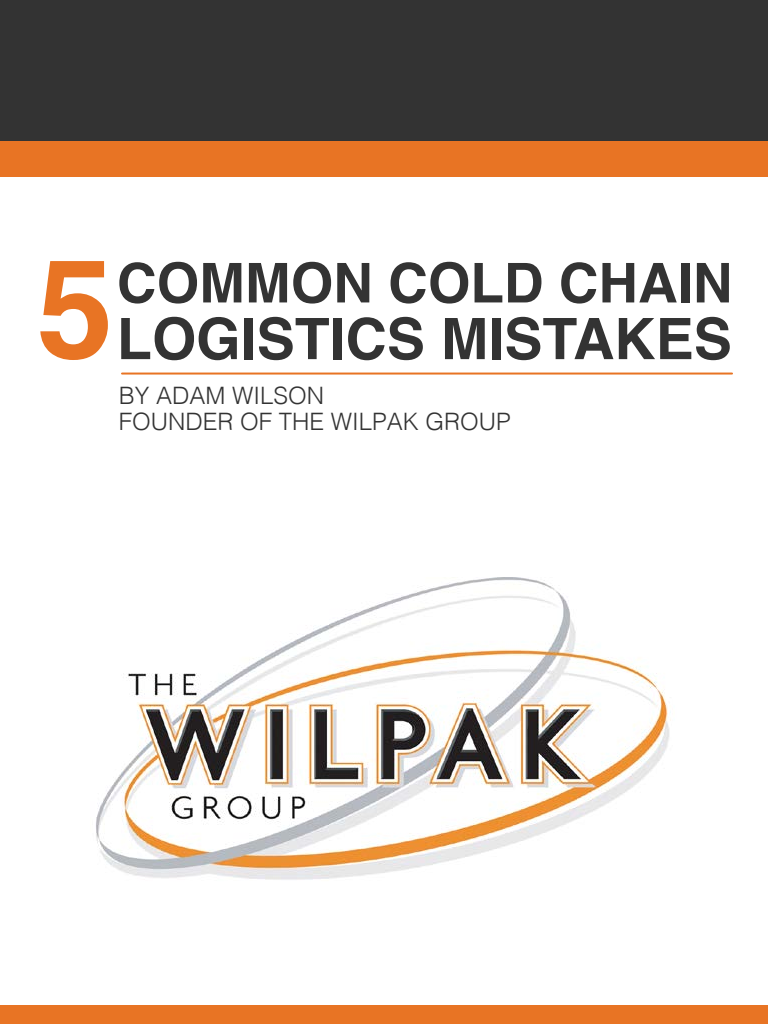
<style>
.page{position:relative;width:768px;height:1024px;background:#fff}
.page>*{position:absolute;margin:0;border:0;box-sizing:border-box;transform-origin:0 0}
.t1{font:700 137.9px "Helvetica";color:#e87424}
.t2{font:700 57.1px "Helvetica";color:#333}
.t3{font:700 54.9px "Helvetica";color:#333}
.t4{font:300 24px/26px "Helvetica";color:#333}
</style>
<div class="page">
<img style="left:96px;top:577px;width:575px;height:303px">
<hr style="left:122px;top:373px;width:610px;height:2px;background:#e87424">
<div style="left:0;top:8px;width:768px;height:169px;background:#e87424"></div>
<div style="left:0;top:0;width:768px;height:140px;background:#333"></div>
<div style="left:0;top:1005px;width:768px;height:19px;background:#e87424"></div>
<h1 class="t1" style="left:37px;top:198px;width:78px">5</h1>
<h3 class="t3" style="left:117px;top:239px;width:617px">COMMON COLD CHAIN</h3>
<h2 class="t2" style="left:117px;top:293px;width:616px">LOGISTICS MISTAKES</h2>
<p class="t4" style="left:119px;top:381px;width:394px">BY ADAM WILSON<br>FOUNDER OF THE WILPAK GROUP</p>
</div>
